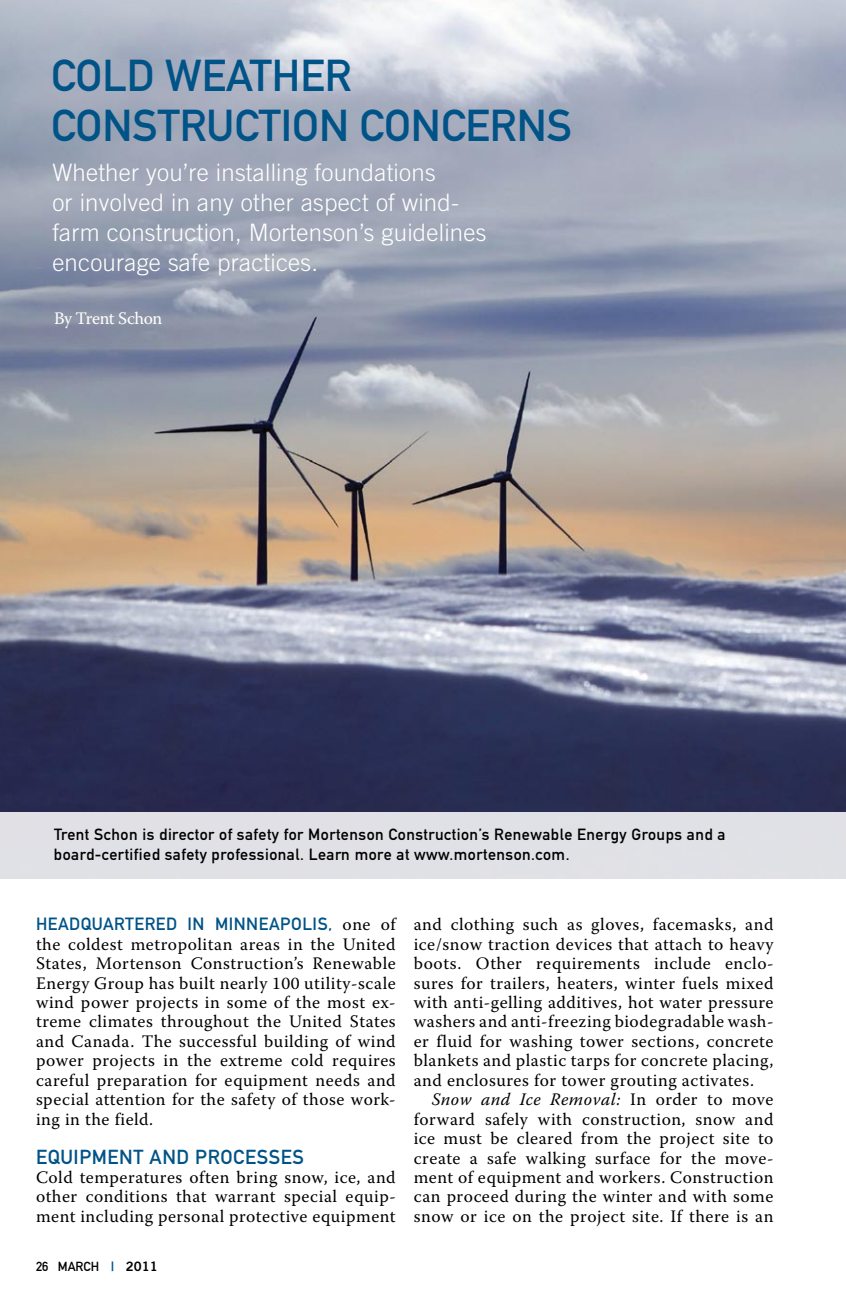
<style>
.page{position:relative;width:846px;height:1296px;background:#fff}
.page>*{position:absolute;margin:0;border:0;box-sizing:border-box;transform-origin:0 0}
.t1{font:44px/50px "DIN Mittelschrift Alternate";color:#005387}
.t2{font:300 24px/30px "Trade Gothic";letter-spacing:.01em;color:#fff}
.t3{font:20px "DIN Mittelschrift Alternate";letter-spacing:.03em;color:#005387}
.t4{font:17.6px/19.4px "Warnock Pro";letter-spacing:.03em;color:#000;text-align:justify}
.t5{font:17.6px "DIN Mittelschrift Alternate";letter-spacing:.03em;color:#005387}
.t6{font:17.6px "Warnock Pro";letter-spacing:-.02em;color:#fff}
.t7{font:16px/20px "DIN Mittelschrift Alternate";letter-spacing:.03em;color:#000}
.t8{font:13px "DIN Mittelschrift Alternate";color:#000}
.s1{font-family:"Warnock Pro";color:#000}
.s2{font-family:"Trade Gothic Bold Two";color:#005387}
.s3{font-family:"Trade Gothic Bold Two"}
.s4{font-style:italic}
</style>
<div class="page">
<img style="left:0;top:0;width:846px;height:813px">
<div style="left:0;top:813px;width:846px;height:67px;background:#e0e1e6"></div>
<h1 class="t1" style="left:51px;top:50px;width:523px">Cold Weather<br>Construction Concerns</h1>
<h2 class="t2" style="left:52px;top:157px;width:436px">Whether you’re installing foundations<br>or involved in any other aspect of wind&shy;farm construction, Mortenson’s guidelines encourage safe practices.</h2>
<p class="t6" style="left:54px;top:308px;width:110px">By Trent Schon</p>
<p class="t7" style="left:54px;top:825px;width:673px">Trent Schon is director of safety for Mortenson Construction’s Renewable Energy Groups and a board-certified safety professional. Learn more at www.mortenson.com.</p>
<p class="t5" style="left:36px;top:914px;width:361px">Headquartered in Minneapolis, <span class="s1">one of</span></p>
<p class="t4" style="left:36px;top:934px;width:361px">the coldest metropolitan areas in the United States, Mortenson Construction’s Renewable Energy Group has built nearly 100 utility-scale wind power projects in some of the most ex&shy;treme climates throughout the United States and Canada. The successful building of wind power projects in the extreme cold requires careful preparation for equipment needs and special attention for the safety of those work&shy;ing in the field.</p>
<p class="t3" style="left:36px;top:1145px;width:270px">Equipment and Processes</p>
<p class="t4" style="left:36px;top:1167px;width:361px">Cold temperatures often bring snow, ice, and other conditions that warrant special equip&shy;ment including personal protective equipment</p>
<p class="t8" style="left:36px;top:1258px;width:123px">26 MARCH <span class="s2">|</span> <span class="s3">2011</span></p>
<p class="t4" style="left:414px;top:914px;width:361px">and clothing such as gloves, facemasks, and ice/snow traction devices that attach to heavy boots. Other requirements include enclo&shy;sures for trailers, heaters, winter fuels mixed with anti-gelling additives, hot water pressure washers and anti-freezing biodegradable wash&shy;er fluid for washing tower sections, concrete blankets and plastic tarps for concrete placing, and enclosures for tower grouting activates.</p>
<p class="t4" style="left:414px;top:1089px;width:361px;text-indent:18px"><span class="s4">Snow and Ice Removal:</span> In order to move forward safely with construction, snow and ice must be cleared from the project site to create a safe walking surface for the move&shy;ment of equipment and workers. Construction can proceed during the winter and with some snow or ice on the project site. If there is an</p>
</div>
